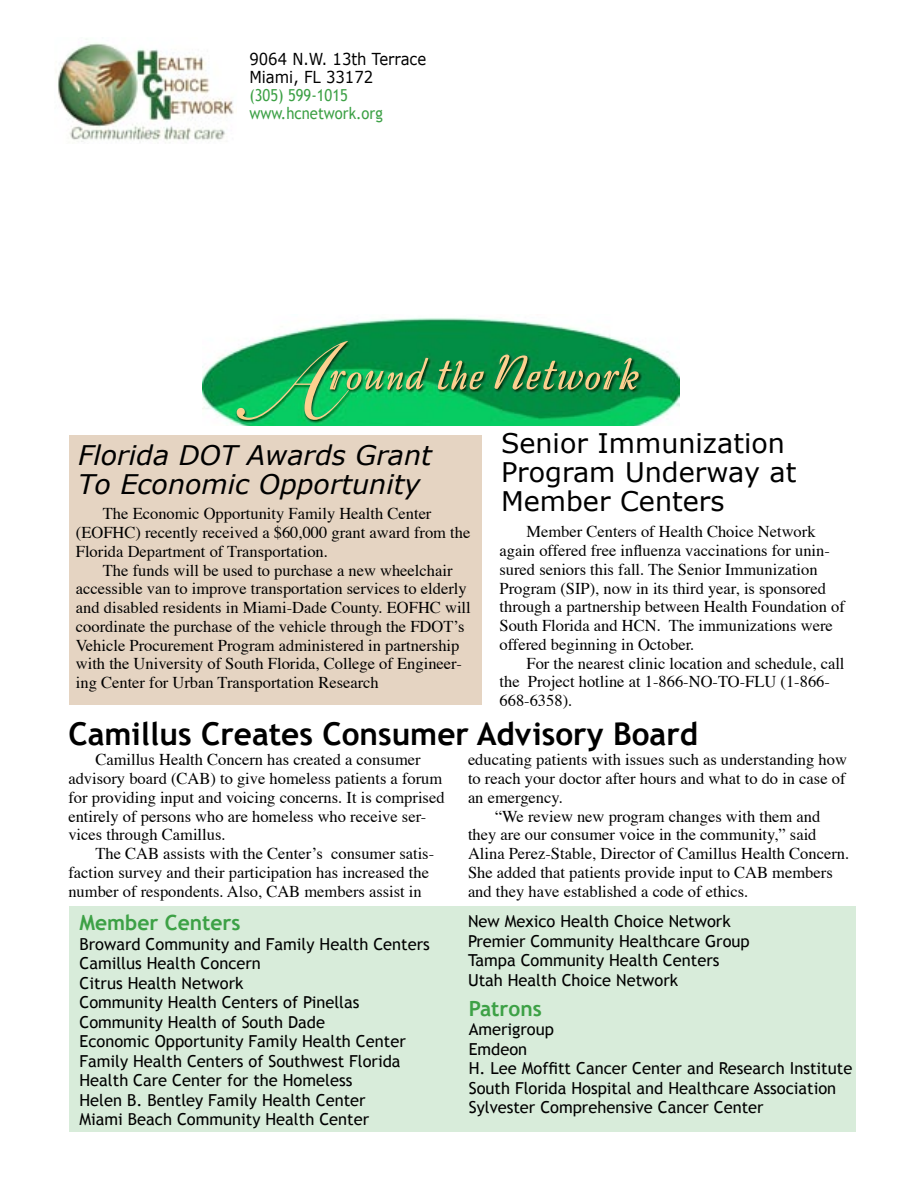
<style>
.page{position:relative;width:918px;height:1188px;background:#fff}
.page>*{position:absolute;margin:0;border:0;box-sizing:border-box;transform-origin:0 0}
.Subhead_2{font:700 31.5px "Trebuchet MS";color:#000}
.Subhead_1{font:27px/29.2px "Verdana";color:#000}
.Subhead_1-2{font:italic 27px/29.2px "Verdana";color:#000}
.Body_text{font:700 21px "Trebuchet MS";color:#3da146}
.Body_text-2{font:16.5px/18.8px "Times";color:#000}
.Body_text-3{font:16.5px "Trebuchet MS";color:#000}
.Subhead_1-3{font:16.5px "Verdana";color:#000;scale:.9 1}
.Subhead_1-4{font:16.5px "Trebuchet MS";color:#3da146;scale:.9 1}
.Subhead_2-2{font:16.5px "Trebuchet MS";color:#000}
</style>
<div class="page">
<div style="left:69px;top:907px;width:787px;height:225px;background:#d8ecda"></div>
<div style="left:69px;top:436px;width:413px;height:269px;background:#e5d4c2"></div>
<img style="left:203px;top:318px;width:477px;height:108px">
<img style="left:237px;top:341px;width:112px;height:79px">
<img style="left:330px;top:358px;width:122px;height:32px">
<img style="left:58px;top:39px;width:176px;height:104px">
<p class="Subhead_1-3" style="left:249px;top:48px;width:198px">9064 N.W. 13th Terrace</p>
<p class="Subhead_1-3" style="left:249px;top:66px;width:139px">Miami, FL 33172</p>
<p class="Subhead_1-4" style="left:249px;top:85px;width:111px">(305) 599-1015</p>
<p class="Subhead_1-4" style="left:249px;top:103px;width:150px">www.hcnetwork.org</p>
<p class="Subhead_1" style="left:501px;top:427px;width:297px">Senior Immunization<br>Program Underway at<br>Member Centers</p>
<p class="Subhead_1-2" style="left:78px;top:439px;width:355px">Florida DOT Awards Grant<br>To Economic Opportunity</p>
<p class="Body_text-2" style="left:76px;top:505px;width:396px;text-indent:27px">The Economic Opportunity Family Health Center (EOFHC) recently received a $60,000 grant award from the<br>Florida Department of Transportation.</p>
<p class="Body_text-2" style="left:76px;top:562px;width:396px;text-indent:27px">The funds will be used to purchase a new wheelchair accessible van to improve transportation services to elderly and disabled residents in Miami-Dade County. EOFHC will coordinate the purchase of the vehicle through the FDOTʼs Vehicle Procurement Program administered in partnership with the University of South Florida, College of Engineer&shy;ing Center for Urban Transportation Research</p>
<p class="Body_text-2" style="left:500px;top:523px;width:347px;text-indent:27px">Member Centers of Health Choice Network again offered free influenza vaccinations for unin&shy;sured seniors this fall. The Senior Immunization Program (SIP), now in its third year, is sponsored through a partnership between Health Foundation of South Florida and HCN. The immunizations were offered beginning in October.</p>
<p class="Body_text-2" style="left:500px;top:655px;width:347px;text-indent:27px">For the nearest clinic location and schedule, call the Project hotline at 1-866-NO-TO-FLU (1-866-<br>668-6358).</p>
<p class="Subhead_2" style="left:68px;top:714px;width:631px">Camillus Creates Consumer Advisory Board</p>
<p class="Body_text-2" style="left:468px;top:751px;width:381px;text-align:justify">educating patients with issues such as understanding how to reach your doctor after hours and what to do in case of an emergency.</p>
<p class="Body_text-2" style="left:468px;top:808px;width:383px;text-indent:27px">“We review new program changes with them and they are our consumer voice in the community,” said Alina Perez-Stable, Director of Camillus Health Concern.<br>She added that patients provide input to CAB members and they have established a code of ethics.</p>
<p class="Body_text-3" style="left:468px;top:912px;width:264px">New Mexico Health Choice Network</p>
<p class="Body_text-3" style="left:468px;top:931px;width:283px">Premier Community Healthcare Group</p>
<p class="Subhead_2-2" style="left:468px;top:951px;width:253px">Tampa Community Health Centers</p>
<p class="Body_text-3" style="left:468px;top:970px;width:212px">Utah Health Choice Network</p>
<p class="Body_text-2" style="left:68px;top:751px;width:378px;text-indent:27px">Camillus Health Concern has created a consumer advisory board (CAB) to give homeless patients a forum for providing input and voicing concerns. It is comprised entirely of persons who are homeless who receive ser&shy;vices through Camillus.</p>
<p class="Body_text-2" style="left:68px;top:845px;width:367px;text-indent:27px">The CAB assists with the Centerʼs consumer satis&shy;faction survey and their participation has increased the number of respondents. Also, CAB members assist in</p>
<p class="Body_text" style="left:80px;top:910px;width:163px">Member Centers</p>
<p class="Body_text-3" style="left:80px;top:934px;width:352px">Broward Community and Family Health Centers</p>
<p class="Body_text-3" style="left:80px;top:954px;width:183px">Camillus Health Concern</p>
<p class="Body_text-3" style="left:80px;top:973px;width:165px">Citrus Health Network</p>
<p class="Body_text-3" style="left:80px;top:993px;width:281px">Community Health Centers of Pinellas</p>
<p class="Body_text-3" style="left:80px;top:1012px;width:247px">Community Health of South Dade</p>
<p class="Body_text-3" style="left:80px;top:1032px;width:328px">Economic Opportunity Family Health Center</p>
<p class="Body_text-3" style="left:80px;top:1051px;width:323px">Family Health Centers of Southwest Florida</p>
<p class="Body_text-3" style="left:80px;top:1071px;width:274px">Health Care Center for the Homeless</p>
<p class="Body_text-3" style="left:80px;top:1090px;width:288px">Helen B. Bentley Family Health Center</p>
<p class="Body_text-3" style="left:80px;top:1110px;width:291px">Miami Beach Community Health Center</p>
<p class="Body_text" style="left:469px;top:995px;width:75px">Patrons</p>
<p class="Body_text-3" style="left:469px;top:1020px;width:87px">Amerigroup</p>
<p class="Body_text-3" style="left:469px;top:1039px;width:60px">Emdeon</p>
<p class="Body_text-3" style="left:469px;top:1059px;width:385px">H. Lee Moffitt Cancer Center and Research Institute</p>
<p class="Body_text-3" style="left:469px;top:1078px;width:369px">South Florida Hospital and Healthcare Association</p>
<p class="Body_text-3" style="left:469px;top:1098px;width:296px">Sylvester Comprehensive Cancer Center</p>
</div>
